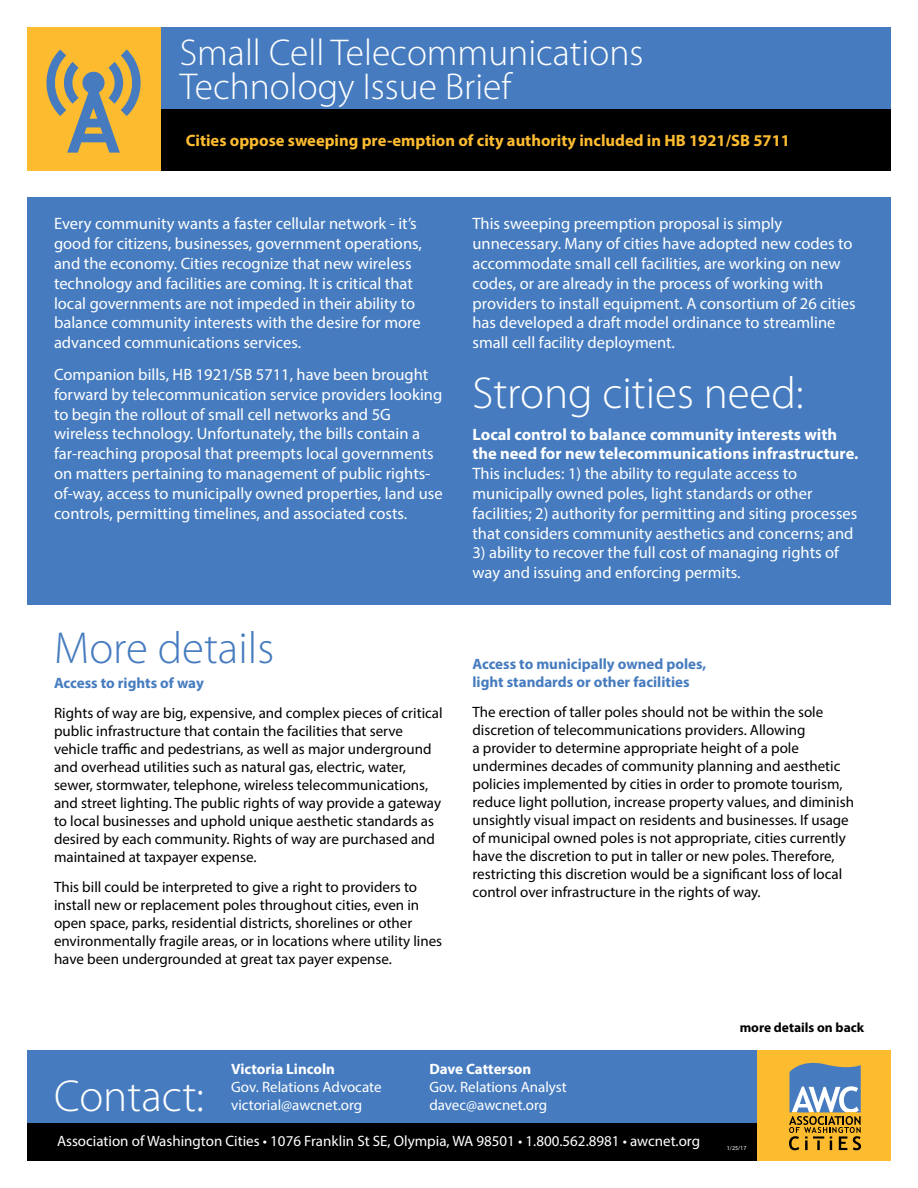
<style>
.page{position:relative;width:918px;height:1188px;background:#fff}
.page>*{position:absolute;margin:0;border:0;box-sizing:border-box;transform-origin:0 0}
.t1{font:300 45px "Myriad Pro";color:#fff}
.t2{font:300 45px "Myriad Pro";color:#467cbf}
.t3{font:300 37.5px/34.5px "Myriad Pro";color:#fff}
.t4{font:16.5px/19.8px "Myriad Pro";color:#fff}
.t5{font:700 16.5px/19.8px "Myriad Pro";color:#fff}
.t6{font:700 16.5px "Myriad Pro";color:#fdbb30}
.t7{font:15px/18px "Myriad Pro";color:#000}
.t8{font:15px/18px "Myriad Pro";color:#fff}
.t9{font:700 15px/18px "Myriad Pro";color:#467cbf}
.t10{font:700 15px "Myriad Pro";color:#fff}
.t11{font:700 13.5px "Myriad Pro";color:#000}
.t12{font:6px "Myriad Pro";color:#fff}
</style>
<div class="page">
<div style="left:27px;top:1051px;width:733px;height:110px;background:#467cbf"></div>
<div style="left:27px;top:1123px;width:733px;height:38px;background:#000"></div>
<div style="left:758px;top:1051px;width:133px;height:110px;background:#fdbb30"></div>
<div style="left:27px;top:197px;width:864px;height:408px;background:#467cbf"></div>
<div style="left:158px;top:27px;width:733px;height:143px;background:#467cbf"></div>
<div style="left:158px;top:109px;width:733px;height:61px;background:#000"></div>
<div style="left:27px;top:27px;width:133px;height:143px;background:#fdbb30"></div>
<svg style="left:789px;top:1062px;width:72px;height:88px"></svg>
<svg style="left:46px;top:50px;width:95px;height:103px"></svg>
<h2 class="t3" style="left:180px;top:36px;width:465px">Small Cell Telecommunications<br>Technology Issue Brief</h2>
<p class="t6" style="left:186px;top:129px;width:606px">Cities oppose sweeping pre-emption of city authority included in HB 1921/SB 5711</p>
<p class="t4" style="left:54px;top:214px;width:369px">Every community wants a faster cellular network - it’s good for citizens, businesses, government operations, and the economy. Cities recognize that new wireless technology and facilities are coming. It is critical that local governments are not impeded in their ability to balance community interests with the desire for more advanced communications services.</p>
<p class="t4" style="left:54px;top:364px;width:390px">Companion bills, HB 1921/SB 5711, have been brought forward by telecommunication service providers looking to begin the rollout of small cell networks and 5G wireless technology. Unfortunately, the bills contain a far-reaching proposal that preempts local governments on matters pertaining to management of public rights&shy;of-way, access to municipally owned properties, land use controls, permitting timelines, and associated costs.</p>
<h1 class="t1" style="left:472px;top:368px;width:333px">Strong cities need:</h1>
<p class="t4" style="left:472px;top:214px;width:385px">This sweeping preemption proposal is simply unnecessary. Many of cities have adopted new codes to accommodate small cell facilities, are working on new codes, or are already in the process of working with providers to install equipment. A consortium of 26 cities has developed a draft model ordinance to streamline small cell facility deployment.</p>
<p class="t5" style="left:472px;top:424px;width:387px">Local control to balance community interests with the need for new telecommunications infrastructure.</p>
<p class="t4" style="left:472px;top:464px;width:386px">This includes: 1) the ability to regulate access to municipally owned poles, light standards or other facilities; 2) authority for permitting and siting processes that considers community aesthetics and concerns; and</p>
<p class="t4" style="left:472px;top:543px;width:368px">3) ability to recover the full cost of managing rights of way and issuing and enforcing permits.</p>
<h1 class="t2" style="left:54px;top:623px;width:222px">More details</h1>
<p class="t9" style="left:54px;top:674px;width:151px">Access to rights of way</p>
<p class="t7" style="left:54px;top:704px;width:390px">Rights of way are big, expensive, and complex pieces of critical public infrastructure that contain the facilities that serve vehicle traffic and pedestrians, as well as major underground and overhead utilities such as natural gas, electric, water, sewer, stormwater, telephone, wireless telecommunications, and street lighting. The public rights of way provide a gateway to local businesses and uphold unique aesthetic standards as desired by each community. Rights of way are purchased and maintained at taxpayer expense.</p>
<p class="t7" style="left:54px;top:878px;width:390px">This bill could be interpreted to give a right to providers to install new or replacement poles throughout cities, even in open space, parks, residential districts, shorelines or other environmentally fragile areas, or in locations where utility lines have been undergrounded at great tax payer expense.</p>
<p class="t9" style="left:472px;top:654px;width:235px">Access to municipally owned poles, light standards or other facilities</p>
<p class="t7" style="left:472px;top:702px;width:383px">The erection of taller poles should not be within the sole discretion of telecommunications providers. Allowing<br>a provider to determine appropriate height of a pole undermines decades of community planning and aesthetic policies implemented by cities in order to promote tourism, reduce light pollution, increase property values, and diminish unsightly visual impact on residents and businesses. If usage of municipal owned poles is not appropriate, cities currently have the discretion to put in taller or new poles. Therefore, restricting this discretion would be a significant loss of local control over infrastructure in the rights of way.</p>
<p class="t11" style="left:740px;top:1019px;width:126px">more details on back</p>
<h1 class="t1" style="left:54px;top:1071px;width:152px">Contact:</h1>
<p class="t10" style="left:231px;top:1059px;width:105px">Victoria Lincoln</p>
<p class="t8" style="left:231px;top:1078px;width:152px">Gov. Relations Advocate victorial@awcnet.org</p>
<p class="t10" style="left:429px;top:1059px;width:103px">Dave Catterson</p>
<p class="t8" style="left:429px;top:1078px;width:139px">Gov. Relations Analyst davec@awcnet.org</p>
<p class="t8" style="left:57px;top:1132px;width:645px">Association of Washington Cities • 1076 Franklin St SE, Olympia, WA 98501 • 1.800.562.8981 • awcnet.org</p>
<p class="t12" style="left:727px;top:1144px;width:21px">1/25/17</p>
</div>
